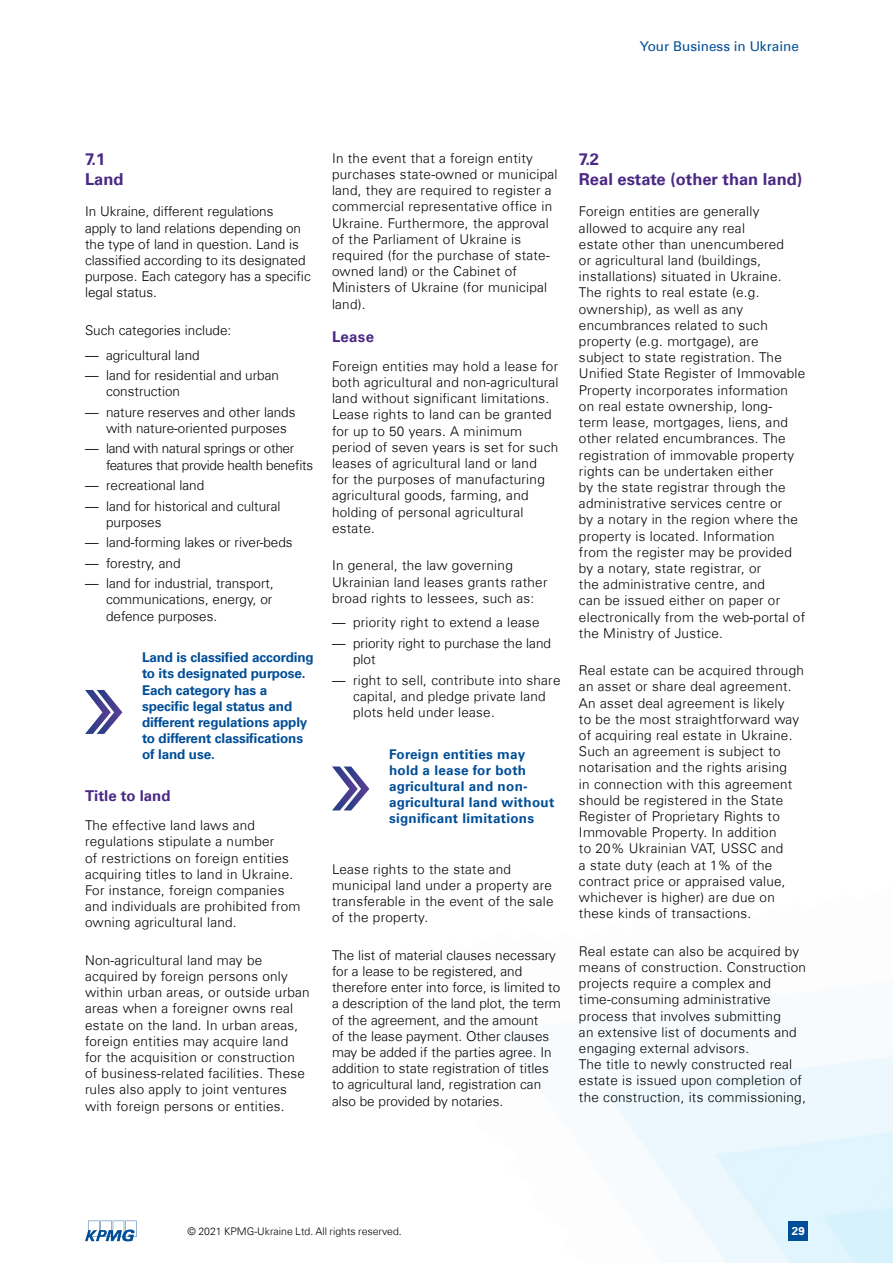
<style>
.page{position:relative;width:893px;height:1263px;background:#fff}
.page>*{position:absolute;margin:0;border:0;box-sizing:border-box;transform-origin:0 0}
.t1{font:700 16.5px/19.5px "Universfor KPMG";color:#4b2884}
.t2{font:700 15px "Universfor KPMG";color:#4b2884}
.t3{font:300 13.5px/16.2px "Universfor KPMG";letter-spacing:.02em;color:#000}
.t4{font:300 13.5px/16.2px "Universfor KPMG";color:#000}
.t5{font:700 13.5px/16.2px "Universfor KPMG";letter-spacing:-.01em;color:#004e98}
.t6{font:700 13.5px/16.2px "Universfor KPMG";letter-spacing:.02em;color:#004e98}
.t7{font:300 13.5px/16.2px "Universfor KPMG";letter-spacing:-.02em;color:#000}
.t8{font:13.5px "Universfor KPMG";color:#004e98}
.t9{font:700 11.4px "Universfor KPMG";color:#fff}
.t10{font:300 10.5px "Universfor KPMG";color:#000}
</style>
<div class="page">
<img style="left:640px;top:986px;width:201px;height:277px">
<img style="left:610px;top:986px;width:158px;height:247px">
<img style="left:595px;top:986px;width:120px;height:203px">
<img style="left:595px;top:986px;width:62px;height:169px">
<div style="left:789px;top:1221px;width:19px;height:19px;background:#004e98"></div>
<svg style="left:85px;top:690px;width:37px;height:44px"></svg>
<svg style="left:332px;top:766px;width:37px;height:44px"></svg>
<svg style="left:85px;top:1221px;width:52px;height:20px"></svg>
<p class="t8" style="left:640px;top:38px;width:160px">Your Business in Ukraine</p>
<p class="t1" style="left:85px;top:150px;width:40px">7.1<br>Land</p>
<p class="t4" style="left:85px;top:204px;width:227px">In Ukraine, different regulations<br>apply to land relations depending on the type of land in question. Land is classified according to its designated purpose. Each category has a specific legal status.</p>
<p class="t4" style="left:85px;top:322px;width:148px">Such categories include:</p>
<p class="t4" style="left:85px;top:347px;width:116px">— agricultural land</p>
<p class="t4" style="left:106px;top:367px;width:175px;text-indent:-21px">— land for residential and urban construction</p>
<p class="t4" style="left:106px;top:404px;width:191px;text-indent:-21px">— nature reserves and other lands with nature-oriented purposes</p>
<p class="t7" style="left:106px;top:440px;width:209px;text-indent:-21px">— land with natural springs or other features that provide health benefits</p>
<p class="t4" style="left:85px;top:477px;width:121px">— recreational land</p>
<p class="t4" style="left:106px;top:498px;width:176px;text-indent:-21px">— land for historical and cultural purposes</p>
<p class="t4" style="left:85px;top:534px;width:209px">— land-forming lakes or river-beds</p>
<p class="t4" style="left:85px;top:555px;width:97px">— forestry, and</p>
<p class="t3" style="left:106px;top:575px;width:169px;text-align:justify;text-indent:-21px">— land for industrial, transport, communications, energy, or defence purposes.</p>
<p class="t5" style="left:142px;top:649px;width:173px">Land is classified according to its designated purpose.<br>Each category has a specific legal status and different regulations apply to different classifications of land use.</p>
<p class="t2" style="left:85px;top:787px;width:87px">Title to land</p>
<p class="t3" style="left:85px;top:817px;width:217px">The effective land laws and regulations stipulate a number<br>of restrictions on foreign entities acquiring titles to land in Ukraine.<br>For instance, foreign companies and individuals are prohibited from owning agricultural land.</p>
<p class="t3" style="left:85px;top:952px;width:226px">Non-agricultural land may be acquired by foreign persons only within urban areas, or outside urban areas when a foreigner owns real estate on the land. In urban areas, foreign entities may acquire land<br>for the acquisition or construction of business-related facilities. These rules also apply to joint ventures with foreign persons or entities.</p>
<p class="t3" style="left:332px;top:150px;width:227px">In the event that a foreign entity purchases state-owned or municipal land, they are required to register a commercial representative office in<br>Ukraine. Furthermore, the approval of the Parliament of Ukraine is required (for the purchase of state&shy;owned land) or the Cabinet of<br>Ministers of Ukraine (for municipal land).</p>
<p class="t2" style="left:332px;top:328px;width:44px">Lease</p>
<p class="t3" style="left:332px;top:358px;width:228px">Foreign entities may hold a lease for both agricultural and non-agricultural land without significant limitations.<br>Lease rights to land can be granted for up to 50 years. A minimum period of seven years is set for such leases of agricultural land or land<br>for the purposes of manufacturing agricultural goods, farming, and holding of personal agricultural estate.</p>
<p class="t3" style="left:332px;top:557px;width:217px">In general, the law governing<br>Ukrainian land leases grants rather broad rights to lessees, such as:</p>
<p class="t3" style="left:332px;top:614px;width:209px">— priority right to extend a lease</p>
<p class="t4" style="left:353px;top:635px;width:200px;text-indent:-21px">— priority right to purchase the land plot</p>
<p class="t3" style="left:353px;top:672px;width:209px;text-indent:-21px">— right to sell, contribute into share capital, and pledge private land plots held under lease.</p>
<p class="t6" style="left:389px;top:746px;width:167px">Foreign entities may hold a lease for both agricultural and non&shy;agricultural land without significant limitations</p>
<p class="t3" style="left:332px;top:861px;width:223px">Lease rights to the state and municipal land under a property are transferable in the event of the sale of the property.</p>
<p class="t4" style="left:332px;top:947px;width:230px">The list of material clauses necessary for a lease to be registered, and therefore enter into force, is limited to a description of the land plot, the term of the agreement, and the amount<br>of the lease payment. Other clauses may be added if the parties agree. In addition to state registration of titles to agricultural land, registration can also be provided by notaries.</p>
<p class="t1" style="left:579px;top:150px;width:225px">7.2<br>Real estate (other than land)</p>
<p class="t3" style="left:579px;top:204px;width:228px">Foreign entities are generally allowed to acquire any real<br>estate other than unencumbered<br>or agricultural land (buildings, installations) situated in Ukraine.<br>The rights to real estate (e.g. ownership), as well as any encumbrances related to such property (e.g. mortgage), are subject to state registration. The<br>Unified State Register of Immovable<br>Property incorporates information on real estate ownership, long-<br>term lease, mortgages, liens, and other related encumbrances. The registration of immovable property rights can be undertaken either<br>by the state registrar through the administrative services centre or<br>by a notary in the region where the property is located. Information from the register may be provided by a notary, state registrar, or<br>the administrative centre, and<br>can be issued either on paper or electronically from the web-portal of the Ministry of Justice.</p>
<p class="t3" style="left:579px;top:662px;width:226px">Real estate can be acquired through an asset or share deal agreement.<br>An asset deal agreement is likely<br>to be the most straightforward way of acquiring real estate in Ukraine.<br>Such an agreement is subject to notarisation and the rights arising<br>in connection with this agreement should be registered in the State<br>Register of Proprietary Rights to<br>Immovable Property. In addition<br>to 20% Ukrainian VAT, USSC and<br>a state duty (each at 1% of the contract price or appraised value, whichever is higher) are due on these kinds of transactions.</p>
<p class="t3" style="left:579px;top:943px;width:229px">Real estate can also be acquired by means of construction. Construction projects require a complex and time-consuming administrative process that involves submitting<br>an extensive list of documents and engaging external advisors.<br>The title to newly constructed real estate is issued upon completion of the construction, its commissioning,</p>
<p class="t10" style="left:188px;top:1225px;width:216px">© 2021 KPMG-Ukraine Ltd. All rights reserved.</p>
<p class="t9" style="left:792px;top:1224px;width:14px">29</p>
</div>
